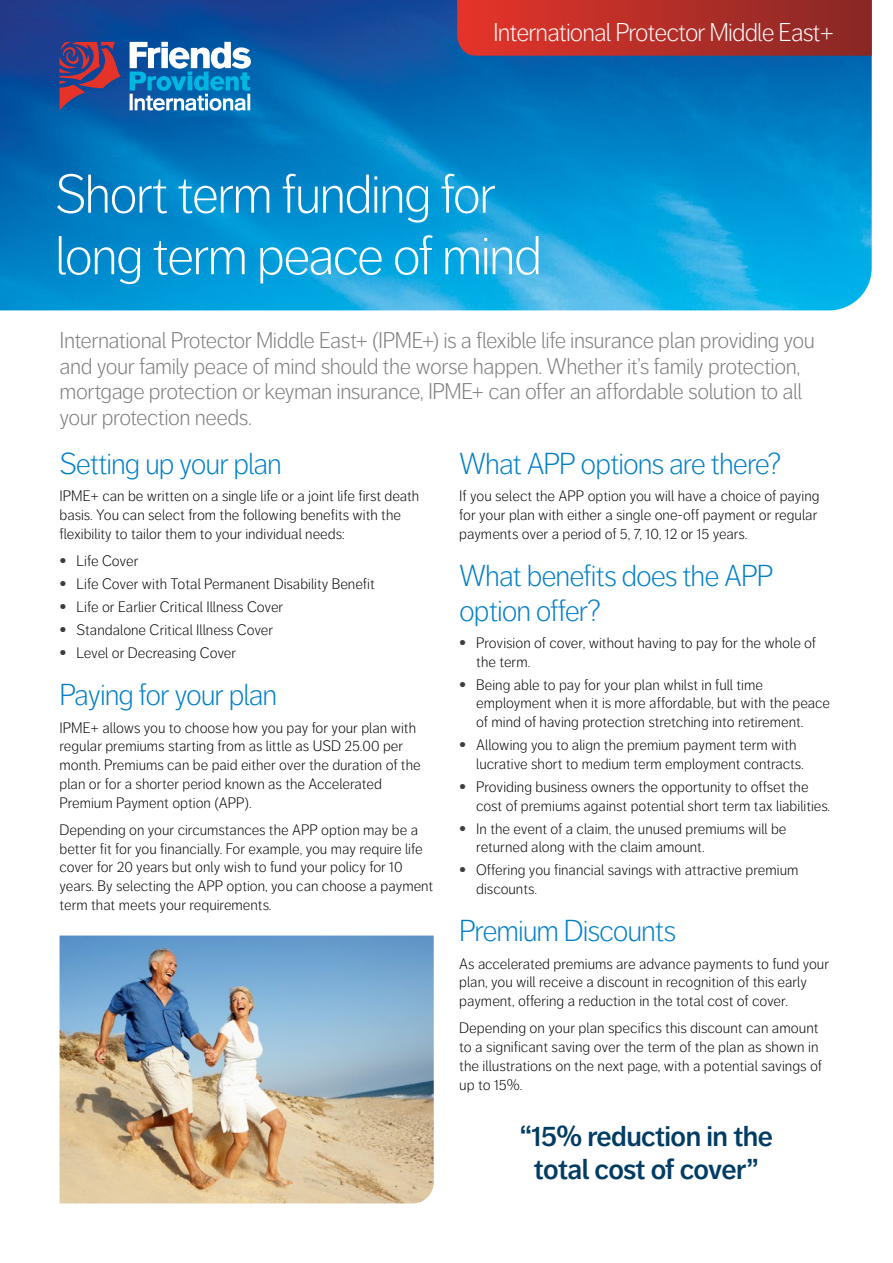
<style>
.page{position:relative;width:893px;height:1263px;background:#fff}
.page>*{position:absolute;margin:0;border:0;box-sizing:border-box;transform-origin:0 0}
.Title_1_w_o{font:300 54px/61.5px "Friends Life Dagny";letter-spacing:-.035em;color:#fff}
.Sub_Head_1{font:300 30px/34.5px "Friends Life Dagny";letter-spacing:-.035em;color:#007fc8}
.Sub_Head_3{font:600 28.5px/33px "Friends Life Dagny";letter-spacing:-.02em;color:#003c64;text-align:center}
.Tab_Device{font:300 25.5px "Friends Life Dagny";letter-spacing:-.035em;color:#fff}
.Stand_first{font:300 22.5px/25.5px "Friends Life Dagny";letter-spacing:-.02em;color:#7c7b7b}
.Body{font:300 15px/18.8px "Friends Life Dagny";color:#000}
.Body_-_1st_indent{font:300 15px/18.8px "Friends Life Dagny";color:#000}
.s1{font-weight:700;font-size:16.5px;color:#3c3c3b}
</style>
<div class="page">
<img style="left:60px;top:935px;width:374px;height:268px">
<img style="left:0;top:0;width:872px;height:310px">
<svg style="left:457px;top:0;width:415px;height:56px;background:#b32e29"></svg>
<svg style="left:60px;top:42px;width:61px;height:68px;background:#60406f"></svg>
<svg style="left:130px;top:42px;width:121px;height:69px"></svg>
<p class="Tab_Device" style="left:493px;top:18px;width:342px">International Protector Middle East+</p>
<p class="Title_1_w_o" style="left:55px;top:164px;width:489px">Short term funding for long term peace of mind</p>
<p class="Stand_first" style="left:60px;top:328px;width:757px">International Protector Middle East+ (IPME+) is a flexible life insurance plan providing you and your family peace of mind should the worse happen. Whether it’s family protection, mortgage protection or keyman insurance, IPME+ can offer an affordable solution to all your protection needs.</p>
<p class="Sub_Head_1" style="left:60px;top:447px;width:224px">Setting up your plan</p>
<p class="Body" style="left:60px;top:487px;width:361px">IPME+ can be written on a single life or a joint life first death basis. You can select from the following benefits with the flexibility to tailor them to your individual needs:</p>
<p class="Body_-_1st_indent" style="left:60px;top:552px;width:80px"><span class="s1">•</span> Life Cover</p>
<p class="Body_-_1st_indent" style="left:60px;top:575px;width:317px"><span class="s1">•</span> Life Cover with Total Permanent Disability Benefit</p>
<p class="Body_-_1st_indent" style="left:60px;top:598px;width:225px"><span class="s1">•</span> Life or Earlier Critical Illness Cover</p>
<p class="Body_-_1st_indent" style="left:60px;top:621px;width:215px"><span class="s1">•</span> Standalone Critical Illness Cover</p>
<p class="Body_-_1st_indent" style="left:60px;top:644px;width:178px"><span class="s1">•</span> Level or Decreasing Cover</p>
<p class="Sub_Head_1" style="left:60px;top:678px;width:219px">Paying for your plan</p>
<p class="Body" style="left:60px;top:718px;width:363px">IPME+ allows you to choose how you pay for your plan with regular premiums starting from as little as USD 25.00 per month. Premiums can be paid either over the duration of the plan or for a shorter period known as the Accelerated Premium Payment option (APP).</p>
<p class="Body" style="left:60px;top:820px;width:375px">Depending on your circumstances the APP option may be a better fit for you financially. For example, you may require life cover for 20 years but only wish to fund your policy for 10 years. By selecting the APP option, you can choose a payment term that meets your requirements.</p>
<p class="Sub_Head_1" style="left:459px;top:447px;width:323px">What APP options are there?</p>
<p class="Body" style="left:459px;top:487px;width:362px">If you select the APP option you will have a choice of paying for your plan with either a single one-off payment or regular payments over a period of 5, 7, 10, 12 or 15 years.</p>
<p class="Sub_Head_1" style="left:459px;top:559px;width:316px">What benefits does the APP option offer?</p>
<p class="Body_-_1st_indent" style="left:476px;top:633px;width:341px;text-indent:-17px"><span class="s1">•</span> Provision of cover, without having to pay for the whole of the term.</p>
<p class="Body_-_1st_indent" style="left:476px;top:675px;width:355px;text-indent:-17px"><span class="s1">•</span> Being able to pay for your plan whilst in full time employment when it is more affordable, but with the peace of mind of having protection stretching into retirement.</p>
<p class="Body_-_1st_indent" style="left:476px;top:736px;width:329px;text-indent:-17px"><span class="s1">•</span> Allowing you to align the premium payment term with lucrative short to medium term employment contracts.</p>
<p class="Body_-_1st_indent" style="left:476px;top:777px;width:355px;text-indent:-17px"><span class="s1">•</span> Providing business owners the opportunity to offset the cost of premiums against potential short term tax liabilities.</p>
<p class="Body_-_1st_indent" style="left:476px;top:819px;width:312px;text-indent:-17px"><span class="s1">•</span> In the event of a claim, the unused premiums will be returned along with the claim amount.</p>
<p class="Body_-_1st_indent" style="left:476px;top:861px;width:324px;text-indent:-17px"><span class="s1">•</span> Offering you financial savings with attractive premium discounts.</p>
<p class="Sub_Head_1" style="left:459px;top:914px;width:218px">Premium Discounts</p>
<p class="Body" style="left:459px;top:954px;width:371px">As accelerated premiums are advance payments to fund your plan, you will receive a discount in recognition of this early payment, offering a reduction in the total cost of cover.</p>
<p class="Body" style="left:459px;top:1019px;width:364px">Depending on your plan specifics this discount can amount to a significant saving over the term of the plan as shown in the illustrations on the next page, with a potential savings of up to 15%.</p>
<p class="Sub_Head_3" style="left:520px;top:1120px;width:255px">“15% reduction in the total cost of cover”</p>
</div>
